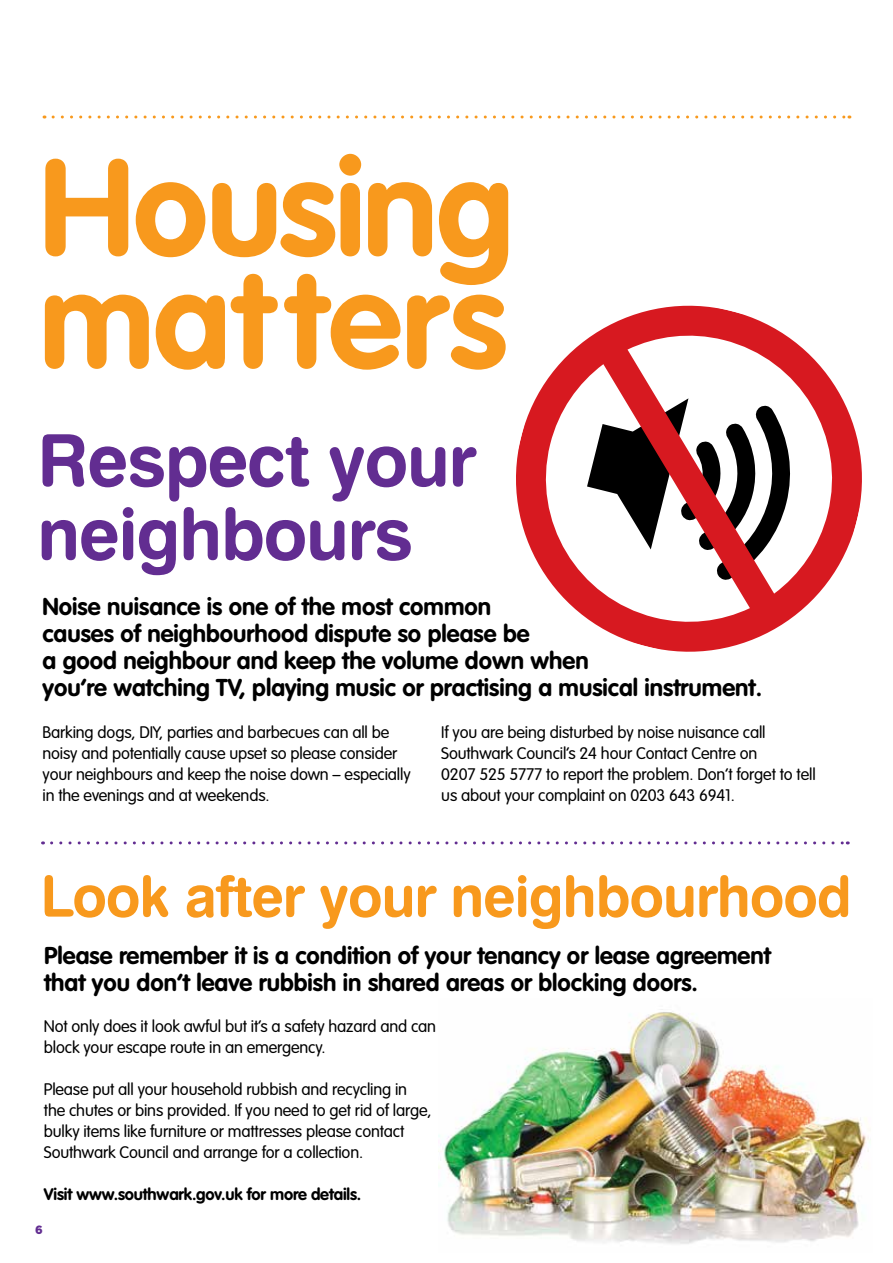
<style>
.page{position:relative;width:893px;height:1263px;background:#fff}
.page>*{position:absolute;margin:0;border:0;box-sizing:border-box;transform-origin:0 0}
.t1{font:700 135px/112.5px "VAG Rounded";letter-spacing:-.01em;color:#f8991d}
.t2{font:72px/73.5px "Swiss 721 BT Bold Rounded";letter-spacing:-.02em;color:#622d91}
.t3{font:57px "Swiss 721 BT Bold Rounded";letter-spacing:-.02em;color:#f8991d}
.t4{font:700 24px/27px "VAG Rounded";color:#000}
.t5{font:300 16.5px/21px "VAG Rounded";letter-spacing:-.01em;color:#000}
.t6{font:700 16.5px "VAG Rounded";letter-spacing:-.01em;color:#000}
.t7{font:12px "Chunk Five";color:#622d91}
</style>
<div class="page">
<img style="left:439px;top:1009px;width:430px;height:235px">
<svg style="left:53px;top:116px;width:797px;height:3px"></svg>
<svg style="left:516px;top:305px;width:346px;height:347px"></svg>
<svg style="left:52px;top:841px;width:796px;height:3px"></svg>
<h1 class="t1" style="left:39px;top:151px;width:476px">Housing matters</h1>
<h2 class="t2" style="left:37px;top:422px;width:440px">Respect your neighbours</h2>
<h3 class="t4" style="left:43px;top:593px;width:721px">Noise nuisance is one of the most common<br>causes of neighbourhood dispute so please be<br>a good neighbour and keep the volume down when<br>you’re watching TV, playing music or practising a musical instrument.</h3>
<p class="t5" style="left:43px;top:722px;width:370px">Barking dogs, DIY, parties and barbecues can all be noisy and potentially cause upset so please consider your neighbours and keep the noise down – especially in the evenings and at weekends.</p>
<p class="t5" style="left:441px;top:722px;width:376px">If you are being disturbed by noise nuisance call Southwark Council’s 24 hour Contact Centre on<br>0207 525 5777 to report the problem. Don’t forget to tell us about your complaint on 0203 643 6941.</p>
<h3 class="t3" style="left:40px;top:860px;width:813px">Look after your neighbourhood</h3>
<h3 class="t4" style="left:44px;top:941px;width:728px">Please remember it is a condition of your tenancy or lease agreement that you don’t leave rubbish in shared areas or blocking doors.</h3>
<p class="t5" style="left:44px;top:1016px;width:394px">Not only does it look awful but it’s a safety hazard and can block your escape route in an emergency.</p>
<p class="t5" style="left:44px;top:1079px;width:389px">Please put all your household rubbish and recycling in the chutes or bins provided. If you need to get rid of large, bulky items like furniture or mattresses please contact Southwark Council and arrange for a collection.</p>
<p class="t6" style="left:44px;top:1185px;width:319px">Visit www.southwark.gov.uk for more details.</p>
<p class="t7" style="left:36px;top:1222px;width:8px">6</p>
</div>
